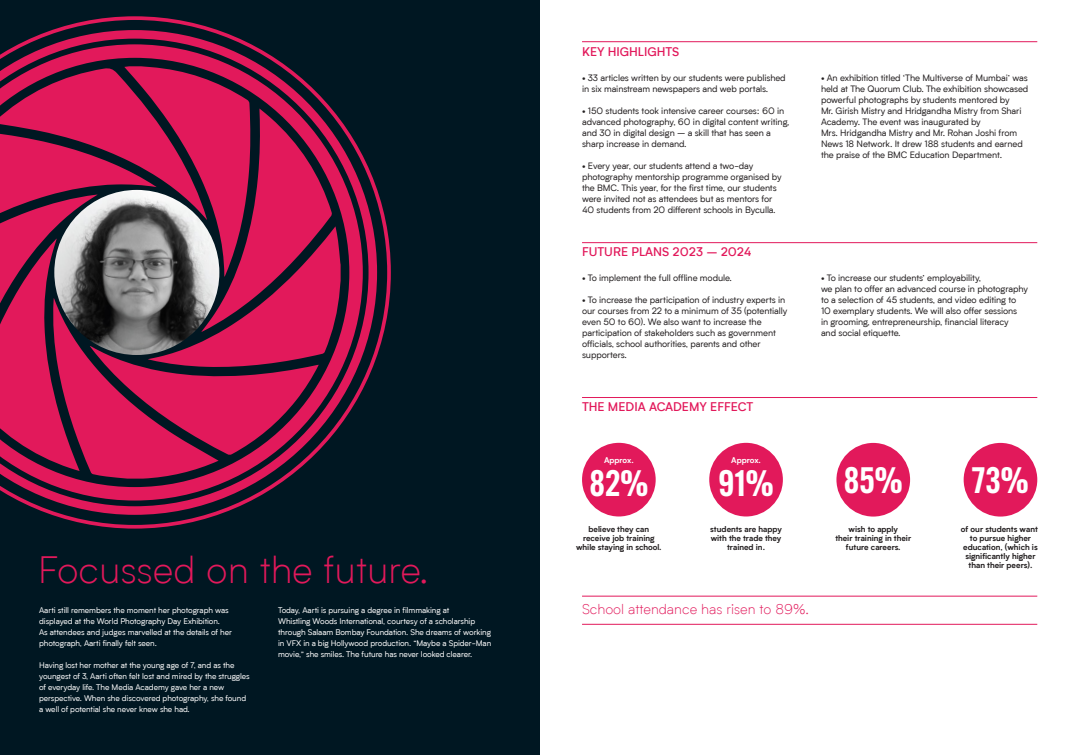
<style>
.page{position:relative;width:1079px;height:755px;background:#fff}
.page>*{position:absolute;margin:0;border:0;box-sizing:border-box;transform-origin:0 0}
.t1{font:300 38px "Biotif";color:#e2195b}
.t2{font:600 36px "Alternate Gothic ATF";color:#fff}
.t3{font:300 14px "Biotif";color:#e2195b}
.t4{font:500 12px "Biotif";color:#e2195b}
.t5{font:9px/11px "Biotif";letter-spacing:-.01em;color:#231f20}
.t6{font:8px/11px "Biotif";letter-spacing:-.01em;color:#fff}
.t7{font:700 8px/9px "Biotif";color:#231f20;text-align:center}
.t8{font:700 8px "Biotif";letter-spacing:-.005em;color:#fff}
</style>
<div class="page">
<div style="left:0;top:0;width:539px;height:754px;background:#001722"></div>
<svg style="left:0;top:16px;width:391px;height:512px;fill:#e2195b"></svg>
<img style="left:54px;top:190px;width:165px;height:165px;border-radius:82px">
<div style="left:836px;top:443px;width:74px;height:73px;background:#e2195b;border-radius:50%"></div>
<div style="left:963px;top:443px;width:74px;height:73px;background:#e2195b;border-radius:50%"></div>
<hr style="left:582px;top:41px;width:455px;height:1px;background:#e2195b">
<hr style="left:582px;top:242px;width:455px;height:1px;background:#e2195b">
<hr style="left:582px;top:397px;width:455px;height:1px;background:#e2195b">
<div style="left:582px;top:442px;width:73px;height:74px;background:#e2195b;border-radius:50%"></div>
<div style="left:709px;top:442px;width:73px;height:74px;background:#e2195b;border-radius:50%"></div>
<hr style="left:582px;top:595px;width:455px;height:1px;background:#e2195b">
<hr style="left:582px;top:623px;width:455px;height:1px;background:#e2195b">
<h1 class="t1" style="left:38px;top:545px;width:392px">Focussed on the future.</h1>
<p class="t6" style="left:39px;top:604px;width:194px">Aarti still remembers the moment her photograph was displayed at the World Photography Day Exhibition.<br>As attendees and judges marvelled at the details of her photograph, Aarti finally felt seen.</p>
<p class="t6" style="left:39px;top:659px;width:212px">Having lost her mother at the young age of 7, and as the youngest of 3, Aarti often felt lost and mired by the struggles of everyday life. The Media Academy gave her a new perspective. When she discovered photography, she found a well of potential she never knew she had.</p>
<p class="t6" style="left:278px;top:604px;width:214px">Today, Aarti is pursuing a degree in filmmaking at<br>Whistling Woods International, courtesy of a scholarship through Salaam Bombay Foundation. She dreams of working in VFX in a big Hollywood production. “Maybe a Spider-Man movie,” she smiles. The future has never looked clearer.</p>
<h3 class="t4" style="left:582px;top:43px;width:99px">KEY HIGHLIGHTS</h3>
<p class="t5" style="left:582px;top:72px;width:205px">• 33 articles written by our students were published in six mainstream newspapers and web portals.</p>
<p class="t5" style="left:582px;top:105px;width:209px">• 150 students took intensive career courses: 60 in advanced photography, 60 in digital content writing, and 30 in digital design – a skill that has seen a sharp increase in demand.</p>
<p class="t5" style="left:582px;top:160px;width:201px">• Every year, our students attend a two-day photography mentorship programme organised by the BMC. This year, for the first time, our students were invited not as attendees but as mentors for 40 students from 20 different schools in Byculla.</p>
<h3 class="t4" style="left:582px;top:243px;width:171px">FUTURE PLANS 2023 – 2024</h3>
<p class="t5" style="left:582px;top:271px;width:151px">• To implement the full offline module.</p>
<p class="t5" style="left:582px;top:293px;width:207px">• To increase the participation of industry experts in our courses from 22 to a minimum of 35 (potentially even 50 to 60). We also want to increase the participation of stakeholders such as government officials, school authorities, parents and other supporters.</p>
<h3 class="t4" style="left:582px;top:398px;width:173px">THE MEDIA ACADEMY EFFECT</h3>
<p class="t5" style="left:820px;top:71px;width:209px">• An exhibition titled ‘The Multiverse of Mumbai’ was held at The Quorum Club. The exhibition showcased powerful photographs by students mentored by<br>Mr. Girish Mistry and Hridgandha Mistry from Shari Academy. The event was inaugurated by<br>Mrs. Hridgandha Mistry and Mr. Rohan Joshi from News 18 Network. It drew 188 students and earned the praise of the BMC Education Department.</p>
<p class="t5" style="left:820px;top:271px;width:208px">• To increase our students’ employability,<br>we plan to offer an advanced course in photography to a selection of 45 students, and video editing to 10 exemplary students. We will also offer sessions<br>in grooming, entrepreneurship, financial literacy<br>and social etiquette.</p>
<p class="t8" style="left:604px;top:454px;width:31px">Approx.</p>
<p class="t8" style="left:731px;top:454px;width:31px">Approx.</p>
<h2 class="t2" style="left:589px;top:460px;width:60px">82%</h2>
<h2 class="t2" style="left:718px;top:460px;width:57px">91%</h2>
<p class="t7" style="left:576px;top:524px;width:87px">believe they can receive job training while staying in school.</p>
<p class="t7" style="left:710px;top:524px;width:73px">students are happy with the trade they trained in.</p>
<h3 class="t3" style="left:582px;top:599px;width:228px">School attendance has risen to 89%.</h3>
<h2 class="t2" style="left:843px;top:457px;width:60px">85%</h2>
<p class="t7" style="left:835px;top:524px;width:77px">wish to apply<br>their training in their future careers.</p>
<h2 class="t2" style="left:972px;top:457px;width:58px">73%</h2>
<p class="t7" style="left:960px;top:524px;width:78px">of our students want to pursue higher education, (which is significantly higher than their peers).</p>
</div>
